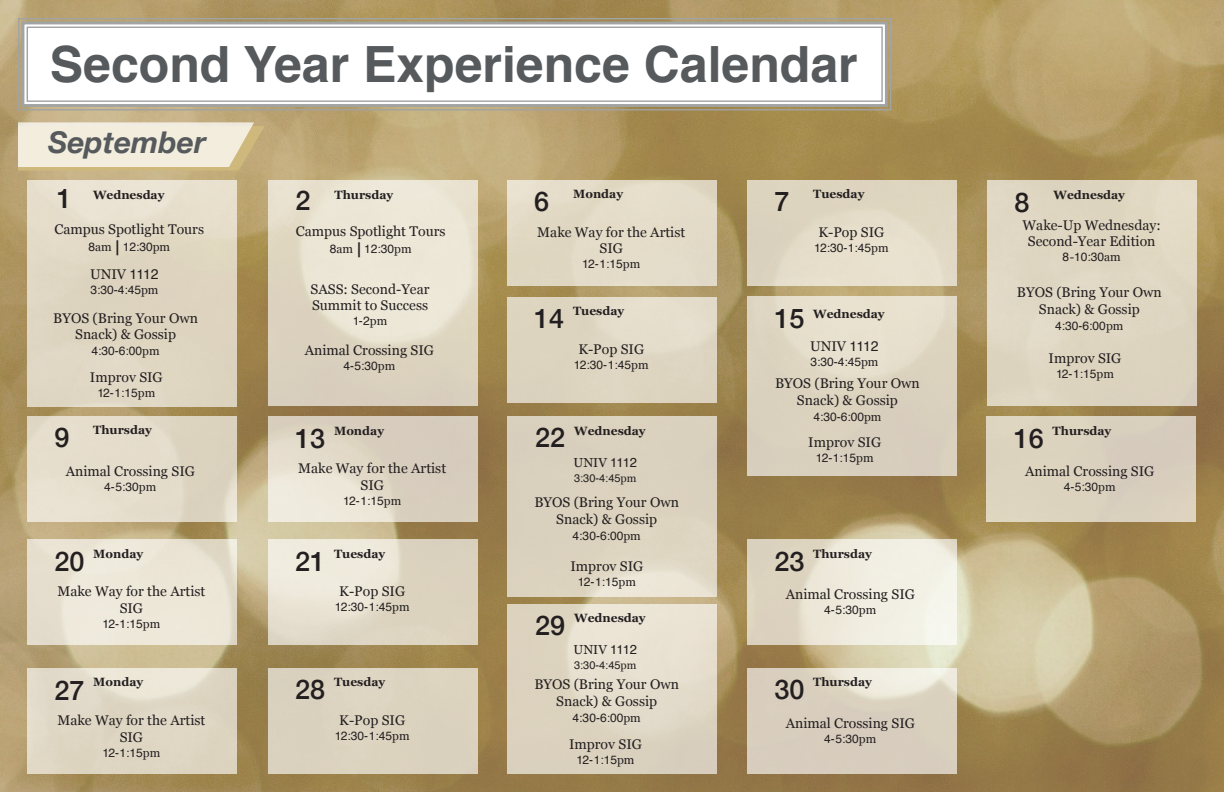
<style>
.page{position:relative;width:1224px;height:792px;background:#fff}
.page>*{position:absolute;margin:0;border:0;box-sizing:border-box;transform-origin:0 0}
.t1{font:700 50px "Helvetica";color:#565a5c}
.t2{font:italic 700 30px "Helvetica Neue";color:#565a5c}
.t3{font:500 27px "Helvetica Neue";color:#231f20}
.t4{font:14px/16.8px "Georgia";color:#231f20;text-align:center}
.t5{font:13px "Georgia";color:#231f20}
.t6{font:12px "Helvetica";color:#231f20}
.t7{font:700 12px "Georgia";color:#231f20}
.t8{font:11px "Helvetica";color:#231f20}
.s1{font-family:"Georgia"}
.s2{font-family:"Helvetica Neue";font-weight:700;font-size:15px}
.s3{font-family:"Helvetica"}
</style>
<div class="page">
<img style="left:0;top:0;width:1224px;height:792px">
<svg style="left:17px;top:17px;width:875px;height:94px"></svg>
<div style="left:22px;top:22px;width:866px;height:85px;border:3px solid #a1a4a3"></div>
<div style="left:27px;top:27px;width:856px;height:75px;border:1px solid #a1a4a3"></div>
<svg style="left:18px;top:122px;width:247px;height:49px;background:#eae2cc"></svg>
<div style="left:987px;top:180px;width:210px;height:225px;background:#dfd6c2"></div>
<div style="left:747px;top:296px;width:210px;height:180px;background:linear-gradient(to right,#ddd5c2,#dfd6c4)"></div>
<div style="left:27px;top:180px;width:209px;height:226px;background:linear-gradient(to bottom,#e6decc,#dcd2be)"></div>
<svg style="left:268px;top:180px;width:210px;height:225px;background:#e4ddcb"></svg>
<svg style="left:507px;top:416px;width:210px;height:180px;background:#dbd2c0"></svg>
<svg style="left:507px;top:605px;width:210px;height:169px;background:#e0d8c6"></svg>
<div style="left:507px;top:180px;width:210px;height:105px;background:#e4dcc9"></div>
<svg style="left:27px;top:539px;width:210px;height:106px;background:#eae4d5"></svg>
<div style="left:27px;top:668px;width:210px;height:105px;background:linear-gradient(to bottom,#e5dfcf,#dbd2be)"></div>
<div style="left:747px;top:180px;width:210px;height:105px;background:#e0d8c3"></div>
<div style="left:507px;top:297px;width:210px;height:105px;background:linear-gradient(to right,#dcd3be,#e2dac9)"></div>
<svg style="left:268px;top:539px;width:210px;height:106px;background:#e4ddcc"></svg>
<div style="left:268px;top:668px;width:210px;height:105px;background:#dbd2bf"></div>
<div style="left:27px;top:416px;width:210px;height:105px;background:linear-gradient(to right,#eae2d2,#ddd4c1)"></div>
<div style="left:747px;top:539px;width:210px;height:106px;background:linear-gradient(to right,#dcd1bd,#f9faf2)"></div>
<svg style="left:747px;top:668px;width:210px;height:105px;background:#dbd2c2"></svg>
<div style="left:986px;top:416px;width:210px;height:106px;background:#dbd2be"></div>
<svg style="left:268px;top:416px;width:210px;height:105px;background:#dfd6c6"></svg>
<p class="t1" style="left:50px;top:24px;width:809px">Second Year Experience Calendar</p>
<p class="t2" style="left:48px;top:119px;width:159px">September</p>
<p class="t3" style="left:534px;top:180px;width:17px">6</p>
<p class="t3" style="left:774px;top:180px;width:17px">7</p>
<p class="t3" style="left:57px;top:177px;width:17px">1</p>
<p class="t3" style="left:296px;top:178px;width:17px">2</p>
<p class="t7" style="left:573px;top:185px;width:52px">Monday</p>
<p class="t7" style="left:813px;top:185px;width:53px">Tuesday</p>
<p class="t7" style="left:93px;top:185px;width:73px">Wednesday</p>
<p class="t7" style="left:335px;top:185px;width:60px">Thursday</p>
<p class="t3" style="left:1015px;top:180px;width:17px">8</p>
<p class="t7" style="left:1054px;top:185px;width:73px">Wednesday</p>
<p class="t4" style="left:1023px;top:216px;width:140px">Wake-Up Wednesday:</p>
<p class="t4" style="left:1028px;top:233px;width:129px">Second-Year Edition</p>
<p class="t6" style="left:1063px;top:247px;width:60px">8<span class="s1">-</span>10:30<span class="s1">am</span></p>
<p class="t4" style="left:54px;top:220px;width:151px">Campus Spotlight Tours</p>
<p class="t6" style="left:88px;top:238px;width:83px">8<span class="s1">am</span> <span class="s2">|</span> 12:30<span class="s1">pm</span></p>
<p class="t4" style="left:296px;top:222px;width:151px">Campus Spotlight Tours</p>
<p class="t6" style="left:330px;top:240px;width:83px">8<span class="s1">am</span> <span class="s2">|</span> 12:30<span class="s1">pm</span></p>
<p class="t4" style="left:537px;top:223px;width:149px">Make Way for the Artist<br>SIG</p>
<p class="t6" style="left:582px;top:255px;width:60px">12-1:15<span class="s1">pm</span></p>
<p class="t4" style="left:818px;top:223px;width:67px">K-Pop SIG</p>
<p class="t6" style="left:814px;top:238px;width:76px">12:30-1:45<span class="s1">pm</span></p>
<p class="t4" style="left:90px;top:266px;width:70px">UNIV <span class="s3">1112</span></p>
<p class="t6" style="left:90px;top:281px;width:70px">3:30-4:45<span class="s1">pm</span></p>
<p class="t4" style="left:311px;top:280px;width:120px;text-align:left">SASS: Second-Year<br>Summit to Success</p>
<p class="t4" style="left:1017px;top:284px;width:146px">BYOS (Bring Your Own<br>Snack) &amp; Gossip</p>
<p class="t6" style="left:1055px;top:317px;width:70px">4:30-6:00<span class="s1">pm</span></p>
<p class="t7" style="left:573px;top:302px;width:53px">Tuesday</p>
<p class="t7" style="left:813px;top:305px;width:73px">Wednesday</p>
<p class="t3" style="left:774px;top:297px;width:32px">15</p>
<p class="t3" style="left:534px;top:297px;width:32px">14</p>
<p class="t4" style="left:53px;top:309px;width:146px">BYOS (Bring Your Own</p>
<p class="t6" style="left:353px;top:312px;width:36px">1-2<span class="s1">pm</span></p>
<p class="t4" style="left:75px;top:326px;width:102px">Snack) &amp; Gossip</p>
<p class="t6" style="left:92px;top:342px;width:70px">4:30-6:00<span class="s1">pm</span></p>
<p class="t4" style="left:810px;top:337px;width:70px">UNIV <span class="s3">1112</span></p>
<p class="t6" style="left:810px;top:352px;width:70px">3:30-4:45<span class="s1">pm</span></p>
<p class="t4" style="left:578px;top:340px;width:67px">K-Pop SIG</p>
<p class="t6" style="left:574px;top:355px;width:76px">12:30-1:45<span class="s1">pm</span></p>
<p class="t4" style="left:305px;top:341px;width:131px">Animal Crossing SIG</p>
<p class="t6" style="left:343px;top:356px;width:54px">4-5:30<span class="s1">pm</span></p>
<p class="t4" style="left:1049px;top:349px;width:74px">Improv SIG</p>
<p class="t6" style="left:1056px;top:365px;width:60px">12-1:15<span class="s1">pm</span></p>
<p class="t4" style="left:90px;top:368px;width:74px">Improv SIG</p>
<p class="t6" style="left:97px;top:384px;width:60px">12-1:15<span class="s1">pm</span></p>
<p class="t4" style="left:775px;top:375px;width:146px">BYOS (Bring Your Own<br>Snack) &amp; Gossip</p>
<p class="t6" style="left:813px;top:408px;width:70px">4:30-6:00<span class="s1">pm</span></p>
<p class="t7" style="left:93px;top:421px;width:60px">Thursday</p>
<p class="t7" style="left:574px;top:421px;width:73px">Wednesday</p>
<p class="t7" style="left:334px;top:422px;width:52px">Monday</p>
<p class="t7" style="left:1053px;top:421px;width:60px">Thursday</p>
<p class="t3" style="left:54px;top:416px;width:17px">9</p>
<p class="t3" style="left:535px;top:416px;width:32px">22</p>
<p class="t3" style="left:1014px;top:416px;width:32px">16</p>
<p class="t3" style="left:295px;top:417px;width:32px">13</p>
<p class="t4" style="left:808px;top:434px;width:74px">Improv SIG</p>
<p class="t6" style="left:816px;top:449px;width:60px">12-1:15<span class="s1">pm</span></p>
<p class="t5" style="left:574px;top:453px;width:65px">UNIV <span class="s3">1112</span></p>
<p class="t8" style="left:574px;top:470px;width:64px">3:30-4:45<span class="s1">pm</span></p>
<p class="t4" style="left:298px;top:459px;width:149px">Make Way for the Artist<br>SIG</p>
<p class="t6" style="left:343px;top:491px;width:60px">12-1:15<span class="s1">pm</span></p>
<p class="t4" style="left:66px;top:462px;width:131px">Animal Crossing SIG</p>
<p class="t6" style="left:104px;top:477px;width:54px">4-5:30<span class="s1">pm</span></p>
<p class="t4" style="left:1025px;top:462px;width:131px">Animal Crossing SIG</p>
<p class="t6" style="left:1064px;top:478px;width:54px">4-5:30<span class="s1">pm</span></p>
<p class="t4" style="left:534px;top:493px;width:146px">BYOS (Bring Your Own<br>Snack) &amp; Gossip</p>
<p class="t6" style="left:573px;top:526px;width:70px">4:30-6:00<span class="s1">pm</span></p>
<p class="t3" style="left:54px;top:540px;width:32px">20</p>
<p class="t7" style="left:93px;top:545px;width:52px">Monday</p>
<p class="t3" style="left:295px;top:539px;width:32px">21</p>
<p class="t7" style="left:334px;top:545px;width:53px">Tuesday</p>
<p class="t4" style="left:57px;top:582px;width:149px">Make Way for the Artist<br>SIG</p>
<p class="t6" style="left:102px;top:614px;width:60px">12-1:15<span class="s1">pm</span></p>
<p class="t4" style="left:339px;top:582px;width:67px">K-Pop SIG</p>
<p class="t6" style="left:335px;top:598px;width:76px">12:30-1:45<span class="s1">pm</span></p>
<p class="t4" style="left:571px;top:557px;width:74px">Improv SIG</p>
<p class="t6" style="left:578px;top:572px;width:60px">12-1:15<span class="s1">pm</span></p>
<p class="t3" style="left:535px;top:604px;width:32px">29</p>
<p class="t7" style="left:574px;top:609px;width:73px">Wednesday</p>
<p class="t3" style="left:774px;top:539px;width:32px">23</p>
<p class="t7" style="left:813px;top:545px;width:60px">Thursday</p>
<p class="t4" style="left:786px;top:585px;width:131px">Animal Crossing SIG</p>
<p class="t6" style="left:824px;top:601px;width:54px">4-5:30<span class="s1">pm</span></p>
<p class="t5" style="left:574px;top:640px;width:65px">UNIV <span class="s3">1112</span></p>
<p class="t8" style="left:574px;top:656px;width:64px">3:30-4:45<span class="s1">pm</span></p>
<p class="t3" style="left:54px;top:668px;width:32px">27</p>
<p class="t7" style="left:93px;top:673px;width:52px">Monday</p>
<p class="t3" style="left:295px;top:668px;width:32px">28</p>
<p class="t7" style="left:334px;top:673px;width:53px">Tuesday</p>
<p class="t4" style="left:57px;top:711px;width:149px">Make Way for the Artist<br>SIG</p>
<p class="t6" style="left:102px;top:743px;width:60px">12-1:15<span class="s1">pm</span></p>
<p class="t4" style="left:339px;top:711px;width:67px">K-Pop SIG</p>
<p class="t6" style="left:335px;top:726px;width:76px">12:30-1:45<span class="s1">pm</span></p>
<p class="t4" style="left:534px;top:675px;width:146px">BYOS (Bring Your Own<br>Snack) &amp; Gossip</p>
<p class="t6" style="left:573px;top:709px;width:70px">4:30-6:00<span class="s1">pm</span></p>
<p class="t4" style="left:569px;top:735px;width:74px">Improv SIG</p>
<p class="t6" style="left:577px;top:750px;width:60px">12-1:15<span class="s1">pm</span></p>
<p class="t3" style="left:774px;top:668px;width:32px">30</p>
<p class="t7" style="left:813px;top:673px;width:60px">Thursday</p>
<p class="t4" style="left:786px;top:714px;width:131px">Animal Crossing SIG</p>
<p class="t6" style="left:824px;top:729px;width:54px">4-5:30<span class="s1">pm</span></p>
</div>
